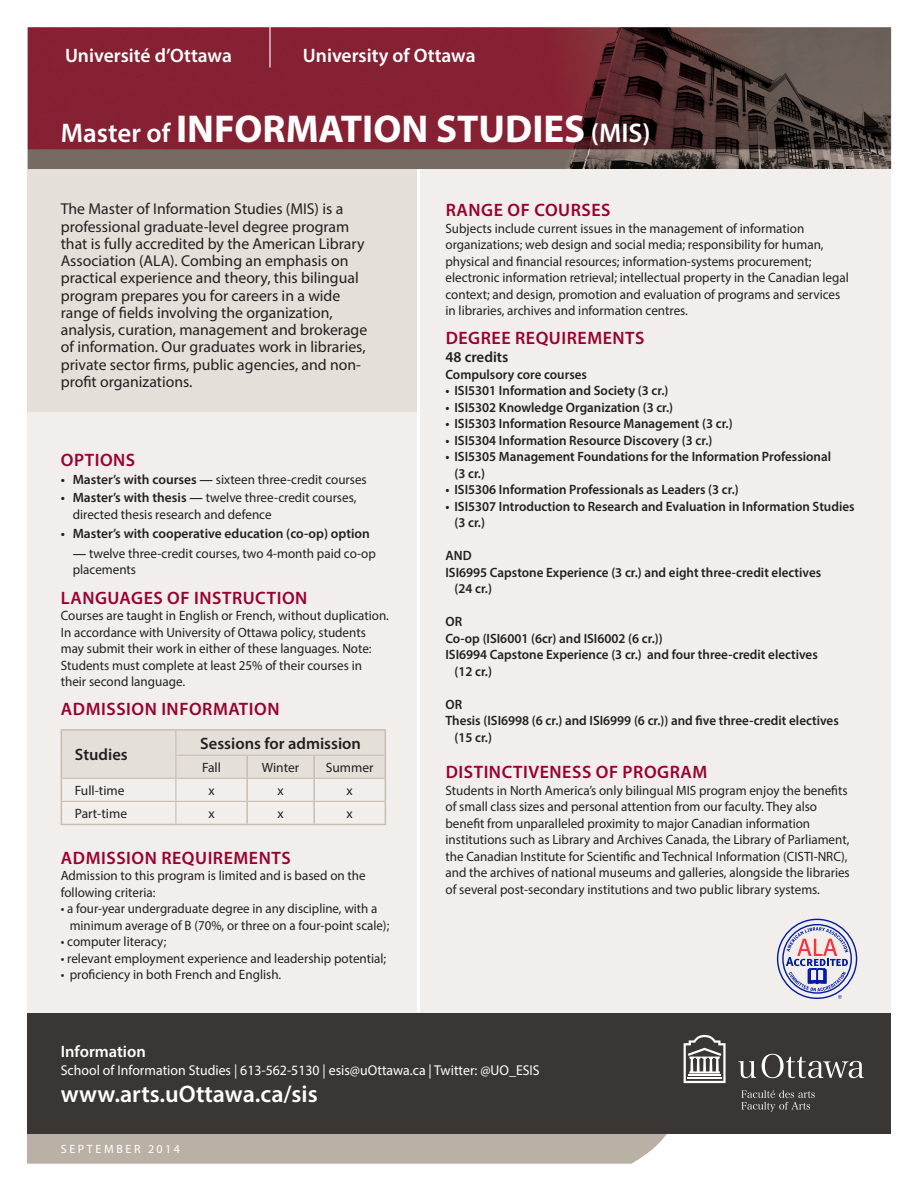
<style>
.page{position:relative;width:918px;height:1188px;background:#fff}
.page>*{position:absolute;margin:0;border:0;box-sizing:border-box;transform-origin:0 0}
._1a-TITLE{font:700 39px "Myriad Pro";color:#fff}
._7-URL_footer{font:600 24px "Myriad Pro";color:#fff}
.t1{font:600 19.5px "Myriad Pro";color:#fff}
._3a2-Header_-_SMALLE{font:600 18px "Myriad Pro";letter-spacing:.03em;color:#98012d}
.t2{font:600 16.5px "Myriad Pro";color:#231f20}
._3b-HEAD-Options_Req{font:600 16.5px "Myriad Pro";color:#fff}
._2b2-ProgIntroLast-S{font:15.75px/17.2px "Myriad Pro";color:#231f20}
._3b2-HEAD-Options{font:600 15px "Myriad Pro";color:#231f20}
._4a-MAINTEXT{font:14.25px "Myriad Pro";color:#fff}
._4b2-MAINTEXT_space{font:13.5px/16.5px "Myriad Pro";color:#231f20}
._5a2-Bullets_-_SMALL{font:600 13.5px/16.5px "Myriad Pro";color:#231f20}
._3b2-HEAD-Options-2{font:13.5px/16.5px "Myriad Pro";color:#231f20}
._5a2-Bullets_-_SMALL-2{font:13.5px/16.5px "Myriad Pro";color:#231f20;scale:.96 1}
._5a2-Bullets_-_SMALL-3{font:13.5px "Myriad Pro";color:#231f20}
._4a2-MAINTEXT_-_SMAL{font:13.5px/16.5px "Myriad Pro";color:#231f20}
._3b-HEAD-Options_Req-2{font:13.5px/16.5px "Myriad Pro";color:#231f20}
._3b-HEAD-Options_Req-3{font:600 13.5px "Myriad Pro";color:#231f20}
._5b2-LastBullet_-_SM{font:13.5px "Myriad Pro";color:#231f20}
.t3{font:12px "Myriad Pro";letter-spacing:.22em;color:#fff}
.s1{font-weight:600;font-size:27px}
.s2{font-weight:600}
</style>
<div class="page">
<div style="left:27px;top:169px;width:864px;height:844px;background:#f1eeeb"></div>
<div style="left:27px;top:169px;width:391px;height:243px;background:#e4dfd8"></div>
<hr style="left:417px;top:169px;width:3px;height:843px;background:#fff">
<img style="left:27px;top:27px;width:865px;height:142px">
<div style="left:27px;top:1013px;width:864px;height:121px;background:#393633"></div>
<hr style="left:269px;top:27px;width:2px;height:41px;background:#fff">
<div style="left:27px;top:1134px;width:640px;height:30px;background:#bab1a6"></div>
<svg style="left:739px;top:1061px;width:17px;height:17px"></svg>
<svg style="left:762px;top:1054px;width:102px;height:24px"></svg>
<svg style="left:684px;top:1035px;width:42px;height:48px"></svg>
<svg style="left:741px;top:1090px;width:74px;height:22px"></svg>
<hr style="left:61px;top:729px;width:115px;height:2px;background:#c8bdb1">
<hr style="left:176px;top:729px;width:71px;height:2px;background:#c8bdb1">
<hr style="left:247px;top:729px;width:67px;height:2px;background:#c8bdb1">
<hr style="left:314px;top:729px;width:72px;height:2px;background:#c8bdb1">
<svg style="left:61px;top:730px;width:325px;height:94px"></svg>
<hr style="left:61px;top:824px;width:115px;height:1px;background:#c8bdb1">
<hr style="left:176px;top:824px;width:71px;height:1px;background:#c8bdb1">
<hr style="left:247px;top:824px;width:67px;height:1px;background:#c8bdb1">
<hr style="left:314px;top:824px;width:72px;height:1px;background:#c8bdb1">
<svg style="left:786px;top:927px;width:62px;height:72px"></svg>
<h3 class="t1" style="left:65px;top:43px;width:168px">Université d’Ottawa</h3>
<h3 class="t1" style="left:303px;top:43px;width:174px">University of Ottawa</h3>
<h1 class="_1a-TITLE" style="left:61px;top:103px;width:591px"><span class="s1">Master of</span> INFORMATION STUDIES <span class="s1">(MIS)</span></h1>
<p class="_2b2-ProgIntroLast-S" style="left:61px;top:200px;width:308px">The Master of Information Studies (MIS) is a professional graduate-level degree program that is fully accredited by the American Library Association (ALA). Combing an emphasis on practical experience and theory, this bilingual program prepares you for careers in a wide range of fields involving the organization, analysis, curation, management and brokerage of information. Our graduates work in libraries, private sector firms, public agencies, and non&shy;profit organizations.</p>
<p class="_3a2-Header_-_SMALLE" style="left:61px;top:449px;width:76px">OPTIONS</p>
<p class="_3b2-HEAD-Options-2" style="left:61px;top:471px;width:308px"><span class="s2">• Master’s with courses —</span> sixteen three-credit courses</p>
<p class="_3b2-HEAD-Options-2" style="left:73px;top:489px;width:285px;text-indent:-12px"><span class="s2">• Master’s with thesis —</span> twelve three-credit courses, directed thesis research and defence</p>
<p class="_3b-HEAD-Options_Req-3" style="left:61px;top:525px;width:311px">• Master’s with cooperative education (co-op) option</p>
<p class="_3b-HEAD-Options_Req-2" style="left:73px;top:545px;width:305px"><span class="s2">—</span> twelve three-credit courses, two 4-month paid co-op placements</p>
<p class="_3a2-Header_-_SMALLE" style="left:61px;top:586px;width:248px">LANGUAGES OF INSTRUCTION</p>
<p class="_4b2-MAINTEXT_space" style="left:61px;top:607px;width:330px">Courses are taught in English or French, without duplication.<br>In accordance with University of Ottawa policy, students may submit their work in either of these languages. Note:<br>Students must complete at least 25% of their courses in their second language.</p>
<p class="_3a2-Header_-_SMALLE" style="left:61px;top:698px;width:220px">ADMISSION INFORMATION</p>
<p class="t2" style="left:75px;top:744px;width:54px">Studies</p>
<p class="t2" style="left:200px;top:733px;width:162px">Sessions for admission</p>
<p class="_4b2-MAINTEXT_space" style="left:202px;top:759px;width:20px">Fall</p>
<p class="_4b2-MAINTEXT_space" style="left:262px;top:759px;width:39px">Winter</p>
<p class="_4b2-MAINTEXT_space" style="left:326px;top:759px;width:49px">Summer</p>
<p class="_4b2-MAINTEXT_space" style="left:75px;top:782px;width:51px">Full-time</p>
<p class="_4b2-MAINTEXT_space" style="left:208px;top:782px;width:8px">x</p>
<p class="_4b2-MAINTEXT_space" style="left:278px;top:782px;width:8px">x</p>
<p class="_4b2-MAINTEXT_space" style="left:347px;top:782px;width:8px">x</p>
<p class="_4b2-MAINTEXT_space" style="left:75px;top:805px;width:54px">Part-time</p>
<p class="_4b2-MAINTEXT_space" style="left:208px;top:805px;width:8px">x</p>
<p class="_4b2-MAINTEXT_space" style="left:278px;top:805px;width:8px">x</p>
<p class="_4b2-MAINTEXT_space" style="left:347px;top:805px;width:8px">x</p>
<p class="_3a2-Header_-_SMALLE" style="left:61px;top:846px;width:231px">ADMISSION REQUIREMENTS</p>
<p class="_4a2-MAINTEXT_-_SMAL" style="left:61px;top:867px;width:306px">Admission to this program is limited and is based on the following criteria:</p>
<p class="_5a2-Bullets_-_SMALL-2" style="left:70px;top:900px;width:334px;text-indent:-9px">• a four-year undergraduate degree in any discipline, with a minimum average of B (70%, or three on a four-point scale);</p>
<p class="_5a2-Bullets_-_SMALL-3" style="left:61px;top:933px;width:107px">• computer literacy;</p>
<p class="_5a2-Bullets_-_SMALL-3" style="left:61px;top:950px;width:327px">• relevant employment experience and leadership potential;</p>
<p class="_5b2-LastBullet_-_SM" style="left:61px;top:966px;width:222px">• proficiency in both French and English.</p>
<p class="_3a2-Header_-_SMALLE" style="left:446px;top:199px;width:166px">RANGE OF COURSES</p>
<p class="_4b2-MAINTEXT_space" style="left:446px;top:220px;width:405px">Subjects include current issues in the management of information organizations; web design and social media; responsibility for human, physical and financial resources; information-systems procurement; electronic information retrieval; intellectual property in the Canadian legal context; and design, promotion and evaluation of programs and services in libraries, archives and information centres.</p>
<p class="_3a2-Header_-_SMALLE" style="left:446px;top:327px;width:200px">DEGREE REQUIREMENTS</p>
<p class="_3b2-HEAD-Options" style="left:446px;top:348px;width:64px">48 credits</p>
<p class="_5a2-Bullets_-_SMALL" style="left:446px;top:366px;width:143px">Compulsory core courses</p>
<p class="_5a2-Bullets_-_SMALL" style="left:446px;top:382px;width:224px">• ISI5301 Information and Society (3 cr.)</p>
<p class="_5a2-Bullets_-_SMALL" style="left:446px;top:399px;width:229px">• ISI5302 Knowledge Organization (3 cr.)</p>
<p class="_5a2-Bullets_-_SMALL" style="left:446px;top:415px;width:289px">• ISI5303 Information Resource Management (3 cr.)</p>
<p class="_5a2-Bullets_-_SMALL" style="left:446px;top:432px;width:268px">• ISI5304 Information Resource Discovery (3 cr.)</p>
<p class="_5a2-Bullets_-_SMALL" style="left:454px;top:448px;width:378px;text-indent:-9px">• ISI5305 Management Foundations for the Information Professional (3 cr.)</p>
<p class="_5a2-Bullets_-_SMALL" style="left:446px;top:481px;width:295px">• ISI5306 Information Professionals as Leaders (3 cr.)</p>
<p class="_5a2-Bullets_-_SMALL" style="left:454px;top:498px;width:402px;text-indent:-9px">• ISI5307 Introduction to Research and Evaluation in Information Studies (3 cr.)</p>
<p class="_5a2-Bullets_-_SMALL" style="left:446px;top:547px;width:28px">AND</p>
<p class="_5a2-Bullets_-_SMALL" style="left:454px;top:564px;width:368px;text-indent:-9px">ISI6995 Capstone Experience (3 cr.) and eight three-credit electives (24 cr.)</p>
<p class="_5a2-Bullets_-_SMALL" style="left:446px;top:613px;width:18px">OR</p>
<p class="_5a2-Bullets_-_SMALL" style="left:446px;top:630px;width:219px">Co-op (ISI6001 (6cr) and ISI6002 (6 cr.))</p>
<p class="_5a2-Bullets_-_SMALL" style="left:454px;top:646px;width:365px;text-indent:-9px">ISI6994 Capstone Experience (3 cr.) and four three-credit electives (12 cr.)</p>
<p class="_5a2-Bullets_-_SMALL" style="left:446px;top:696px;width:18px">OR</p>
<p class="_5a2-Bullets_-_SMALL" style="left:454px;top:712px;width:386px;text-indent:-9px">Thesis (ISI6998 (6 cr.) and ISI6999 (6 cr.)) and five three-credit electives (15 cr.)</p>
<p class="_3a2-Header_-_SMALLE" style="left:446px;top:761px;width:263px">DISTINCTIVENESS OF PROGRAM</p>
<p class="_4b2-MAINTEXT_space" style="left:446px;top:782px;width:406px">Students in North America’s only bilingual MIS program enjoy the benefits of small class sizes and personal attention from our faculty. They also benefit from unparalleled proximity to major Canadian information institutions such as Library and Archives Canada, the Library of Parliament, the Canadian Institute for Scientific and Technical Information (CISTI-NRC), and the archives of national museums and galleries, alongside the libraries of several post-secondary institutions and two public library systems.</p>
<p class="_3b-HEAD-Options_Req" style="left:61px;top:1041px;width:87px">Information</p>
<p class="_4a-MAINTEXT" style="left:61px;top:1061px;width:480px">School of Information Studies | 613-562-5130 | esis@uOttawa.ca | Twitter: @UO_ESIS</p>
<p class="_7-URL_footer" style="left:61px;top:1078px;width:259px">www.arts.uOttawa.ca/sis</p>
<p class="t3" style="left:61px;top:1142px;width:120px">SEPTEMBER 2014</p>
</div>
